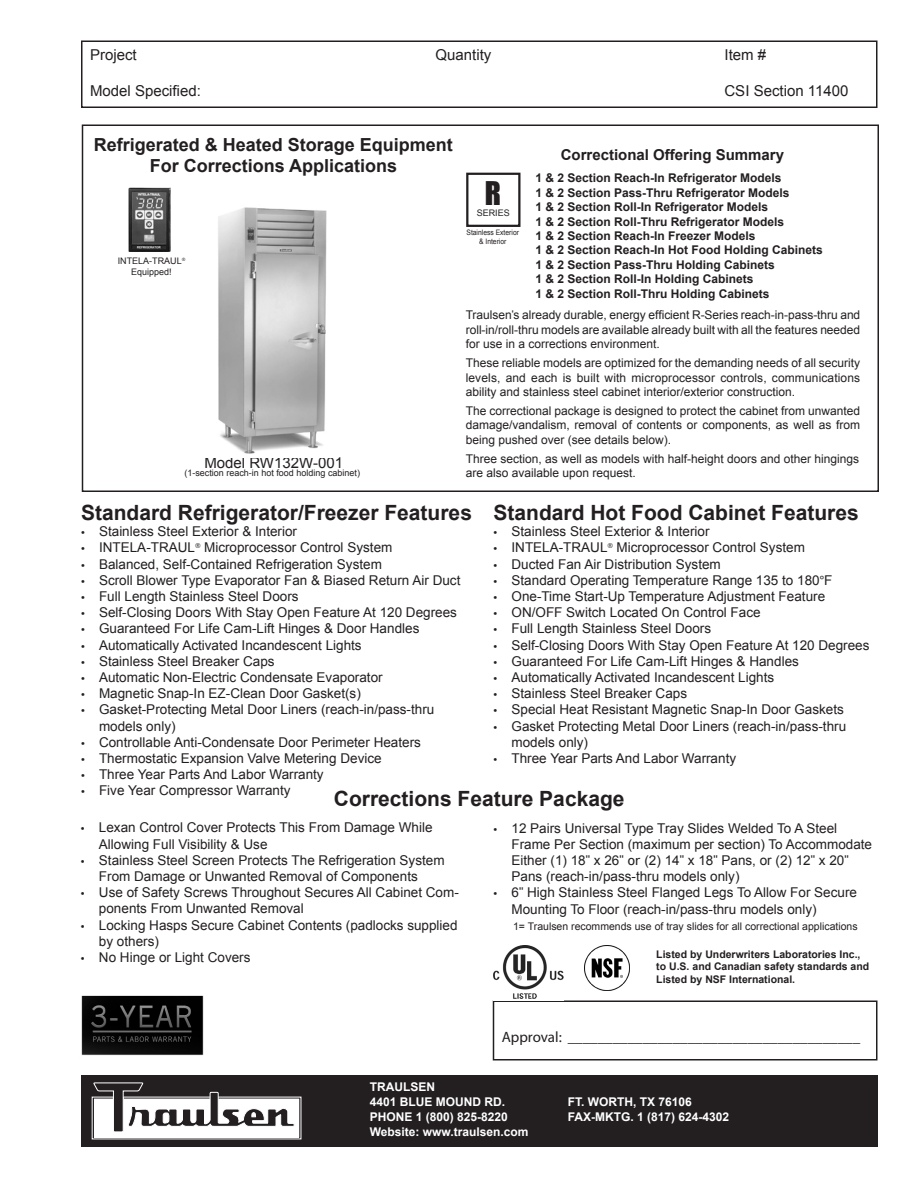
<style>
.page{position:relative;width:918px;height:1188px;background:#fff}
.page>*{position:absolute;margin:0;border:0;box-sizing:border-box;transform-origin:0 0}
.t1{font:30px "Impact";color:#231f20}
.t2{font:700 21px "Arial";color:#231f20}
.t3{font:700 18px/21px "Arial";color:#231f20;text-align:center}
.t4{font:15px "Arial";color:#231f20}
.t5{font:15px "Myriad Pro";letter-spacing:-.005em;color:#231f20}
.t6{font:700 15px "Arial";color:#231f20}
.t7{font:13.5px/16.2px "Arial";color:#231f20}
.t8{font:12px/14.4px "Arial";color:#231f20;text-align:justify}
.t9{font:700 12px/14.4px "Arial";color:#231f20}
.t10{font:700 12px/15px "Arial";color:#fff}
.t11{font:700 10.5px/12.6px "Arial";color:#231f20}
.t12{font:10.5px "Arial";color:#231f20}
.t13{font:9px/10.8px "Arial";color:#231f20;text-align:center}
.t14{font:7.5px/9px "Arial";color:#231f20;text-align:center;scale:.9 1}
.s1{font-family:"Trebuchet MS"}
.s2{font-family:"Myriad Pro"}
</style>
<div class="page">
<div style="left:81px;top:1076px;width:797px;height:72px;background:#231f20"></div>
<div style="left:81px;top:40px;width:797px;height:68px;border:2px solid #231f20"></div>
<svg style="left:92px;top:1083px;width:209px;height:56px"></svg>
<div style="left:82px;top:124px;width:797px;height:368px;border:2px solid #231f20"></div>
<div style="left:493px;top:1000px;width:385px;height:60px;border:2px solid #231f20"></div>
<img style="left:584px;top:946px;width:45px;height:45px">
<img style="left:494px;top:946px;width:70px;height:53px">
<div style="left:466px;top:173px;width:54px;height:54px;border:2px solid #231f20"></div>
<img style="left:128px;top:188px;width:43px;height:64px">
<img style="left:218px;top:207px;width:109px;height:247px">
<img style="left:81px;top:995px;width:123px;height:61px">
<p class="t4" style="left:90px;top:45px;width:48px">Project</p>
<p class="t4" style="left:436px;top:45px;width:57px">Quantity</p>
<p class="t4" style="left:724px;top:45px;width:43px">Item #</p>
<p class="t4" style="left:90px;top:81px;width:112px">Model Specified:</p>
<p class="t4" style="left:724px;top:81px;width:125px">CSI Section 11400</p>
<h3 class="t3" style="left:94px;top:135px;width:361px">Refrigerated &amp; Heated Storage Equipment<br>For Corrections Applications</h3>
<p class="t13" style="left:118px;top:256px;width:69px">INTELA-TRAUL<sup>®<br></sup>Equipped!</p>
<h1 class="t1" style="left:485px;top:170px;width:18px">R</h1>
<p class="t13" style="left:477px;top:207px;width:35px">SERIES</p>
<p class="t14" style="left:467px;top:228px;width:60px">Stainless Exterior &amp; Interior</p>
<p class="t6" style="left:561px;top:145px;width:225px">Correctional Offering Summary</p>
<p class="t9" style="left:536px;top:171px;width:289px">1 &amp; 2 Section Reach-In Refrigerator Models<br>1 &amp; 2 Section Pass-Thru Refrigerator Models<br>1 &amp; 2 Section Roll-In Refrigerator Models<br>1 &amp; 2 Section Roll-Thru Refrigerator Models<br>1 &amp; 2 Section Reach-In Freezer Models<br>1 &amp; 2 Section Reach-In Hot Food Holding Cabinets 1 &amp; 2 Section Pass-Thru Holding Cabinets<br>1 &amp; 2 Section Roll-In Holding Cabinets<br>1 &amp; 2 Section Roll-Thru Holding Cabinets</p>
<p class="t8" style="left:466px;top:308px;width:396px">Traulsen<span class="s1">'</span>s already durable, energy efficient R-Series reach-in-pass-thru and roll-in/roll-thru models are available already built with all the features needed for use in a corrections environment.</p>
<p class="t8" style="left:466px;top:356px;width:396px">These reliable models are optimized for the demanding needs of all security levels, and each is built with microprocessor controls, communications ability and stainless steel cabinet interior/exterior construction.</p>
<p class="t8" style="left:466px;top:404px;width:396px">The correctional package is designed to protect the cabinet from unwanted damage/vandalism, removal of contents or components, as well as from being pushed over (see details below).</p>
<p class="t8" style="left:466px;top:451px;width:395px">Three section, as well as models with half-height doors and other hingings are also available upon request.</p>
<h2 class="t2" style="left:494px;top:499px;width:367px">Standard Hot Food Cabinet Features</h2>
<p class="t7" style="left:494px;top:523px;width:218px"><span class="s2">•</span> Stainless Steel Exterior &amp; Interior</p>
<p class="t7" style="left:494px;top:540px;width:313px"><span class="s2">•</span> INTELA-TRAUL<sup>®</sup> Microprocessor Control System</p>
<p class="t7" style="left:494px;top:556px;width:229px"><span class="s2">•</span> Ducted Fan Air Distribution System</p>
<p class="t7" style="left:494px;top:572px;width:340px"><span class="s2">•</span> Standard Operating Temperature Range 135 to 180<span class="s2">°</span>F</p>
<p class="t7" style="left:494px;top:588px;width:333px"><span class="s2">•</span> One-Time Start-Up Temperature Adjustment Feature</p>
<p class="t7" style="left:494px;top:604px;width:269px"><span class="s2">•</span> ON/OFF Switch Located On Control Face</p>
<p class="t7" style="left:494px;top:621px;width:219px"><span class="s2">•</span> Full Length Stainless Steel Doors</p>
<p class="t7" style="left:494px;top:637px;width:377px"><span class="s2">•</span> Self-Closing Doors With Stay Open Feature At 120 Degrees</p>
<p class="t7" style="left:494px;top:653px;width:307px"><span class="s2">•</span> Guaranteed For Life Cam-Lift Hinges &amp; Handles</p>
<p class="t7" style="left:494px;top:669px;width:282px"><span class="s2">•</span> Automatically Activated Incandescent Lights</p>
<p class="t7" style="left:494px;top:685px;width:195px"><span class="s2">•</span> Stainless Steel Breaker Caps</p>
<p class="t7" style="left:494px;top:702px;width:352px"><span class="s2">•</span> Special Heat Resistant Magnetic Snap-In Door Gaskets</p>
<p class="t7" style="left:512px;top:718px;width:336px;text-indent:-18px"><span class="s2">•</span> Gasket Protecting Metal Door Liners (reach-in/pass-thru models only)</p>
<p class="t7" style="left:494px;top:750px;width:244px"><span class="s2">•</span> Three Year Parts And Labor Warranty</p>
<h2 class="t2" style="left:334px;top:785px;width:292px">Corrections Feature Package</h2>
<p class="t7" style="left:511px;top:820px;width:362px;text-indent:-18px"><span class="s2">•</span> 12 Pairs Universal Type Tray Slides Welded To A Steel Frame Per Section (maximum per section) To Accommodate Either (1) 18<span class="s1">"</span> x 26<span class="s1">" or</span> (2) 14<span class="s1">"</span> x 18<span class="s1">"</span> Pans, or (2) 12<span class="s1">"</span> x 20<span class="s1">" </span>Pans (reach-in/pass-thru models only)</p>
<p class="t7" style="left:511px;top:885px;width:347px;text-indent:-18px"><span class="s2">•</span> 6<span class="s1">"</span> High Stainless Steel Flanged Legs To Allow For Secure<br>Mounting To Floor (reach-in/pass-thru models only)</p>
<p class="t12" style="left:513px;top:919px;width:346px">1= Traulsen recommends use of tray slides for all correctional applications</p>
<p class="t4" style="left:204px;top:453px;width:140px">Model RW132W-001</p>
<p class="t13" style="left:184px;top:468px;width:177px">(1-section reach-in hot food holding cabinet)</p>
<h2 class="t2" style="left:81px;top:499px;width:392px">Standard Refrigerator/Freezer Features</h2>
<p class="t7" style="left:81px;top:523px;width:218px"><span class="s2">•</span> Stainless Steel Exterior &amp; Interior</p>
<p class="t7" style="left:81px;top:540px;width:313px"><span class="s2">•</span> INTELA-TRAUL<sup>®</sup> Microprocessor Control System</p>
<p class="t7" style="left:81px;top:556px;width:302px"><span class="s2">•</span> Balanced, Self-Contained Refrigeration System</p>
<p class="t7" style="left:81px;top:572px;width:381px"><span class="s2">•</span> Scroll Blower Type Evaporator Fan &amp; Biased Return Air Duct</p>
<p class="t7" style="left:81px;top:588px;width:219px"><span class="s2">•</span> Full Length Stainless Steel Doors</p>
<p class="t7" style="left:81px;top:604px;width:377px"><span class="s2">•</span> Self-Closing Doors With Stay Open Feature At 120 Degrees</p>
<p class="t7" style="left:81px;top:621px;width:340px"><span class="s2">•</span> Guaranteed For Life Cam-Lift Hinges &amp; Door Handles</p>
<p class="t7" style="left:81px;top:637px;width:282px"><span class="s2">•</span> Automatically Activated Incandescent Lights</p>
<p class="t7" style="left:81px;top:653px;width:195px"><span class="s2">•</span> Stainless Steel Breaker Caps</p>
<p class="t7" style="left:81px;top:669px;width:303px"><span class="s2">•</span> Automatic Non-Electric Condensate Evaporator</p>
<p class="t7" style="left:81px;top:685px;width:281px"><span class="s2">•</span> Magnetic Snap-In EZ-Clean Door Gasket(s)</p>
<p class="t7" style="left:99px;top:702px;width:337px;text-indent:-18px"><span class="s2">•</span> Gasket-Protecting Metal Door Liners (reach-in/pass-thru models only)</p>
<p class="t7" style="left:81px;top:734px;width:341px"><span class="s2">•</span> Controllable Anti-Condensate Door Perimeter Heaters</p>
<p class="t7" style="left:81px;top:750px;width:302px"><span class="s2">•</span> Thermostatic Expansion Valve Metering Device</p>
<p class="t7" style="left:81px;top:766px;width:244px"><span class="s2">•</span> Three Year Parts And Labor Warranty</p>
<p class="t7" style="left:81px;top:783px;width:211px"><span class="s2">•</span> Five Year Compressor Warranty</p>
<p class="t7" style="left:99px;top:820px;width:335px;text-indent:-18px"><span class="s2">•</span> Lexan Control Cover Protects This From Damage While<br>Allowing Full Visibility &amp; Use</p>
<p class="t7" style="left:99px;top:852px;width:347px;text-indent:-18px"><span class="s2">•</span> Stainless Steel Screen Protects The Refrigeration System<br>From Damage or Unwanted Removal of Components</p>
<p class="t7" style="left:99px;top:885px;width:361px;text-indent:-18px"><span class="s2">•</span> Use of Safety Screws Throughout Secures All Cabinet Com&shy;ponents From Unwanted Removal</p>
<p class="t7" style="left:99px;top:917px;width:360px;text-indent:-18px"><span class="s2">•</span> Locking Hasps Secure Cabinet Contents (padlocks supplied by others)</p>
<p class="t7" style="left:81px;top:949px;width:171px"><span class="s2">•</span> No Hinge or Light Covers</p>
<p class="t11" style="left:656px;top:948px;width:214px">Listed by Underwriters Laboratories Inc., to U.S. and Canadian safety standards and<br>Listed by NSF International.</p>
<p class="t5" style="left:502px;top:1028px;width:360px">Approval: _______________________________________</p>
<p class="t10" style="left:370px;top:1080px;width:137px">TRAULSEN<br>4401 BLUE MOUND RD.</p>
<p class="t10" style="left:568px;top:1095px;width:126px">FT. WORTH, TX 76106</p>
<p class="t10" style="left:370px;top:1110px;width:140px">PHONE 1 (800) 825-8220</p>
<p class="t10" style="left:568px;top:1110px;width:163px">FAX-MKTG. 1 (817) 624-4302</p>
<p class="t10" style="left:370px;top:1125px;width:160px">Website: www.traulsen.com</p>
</div>
